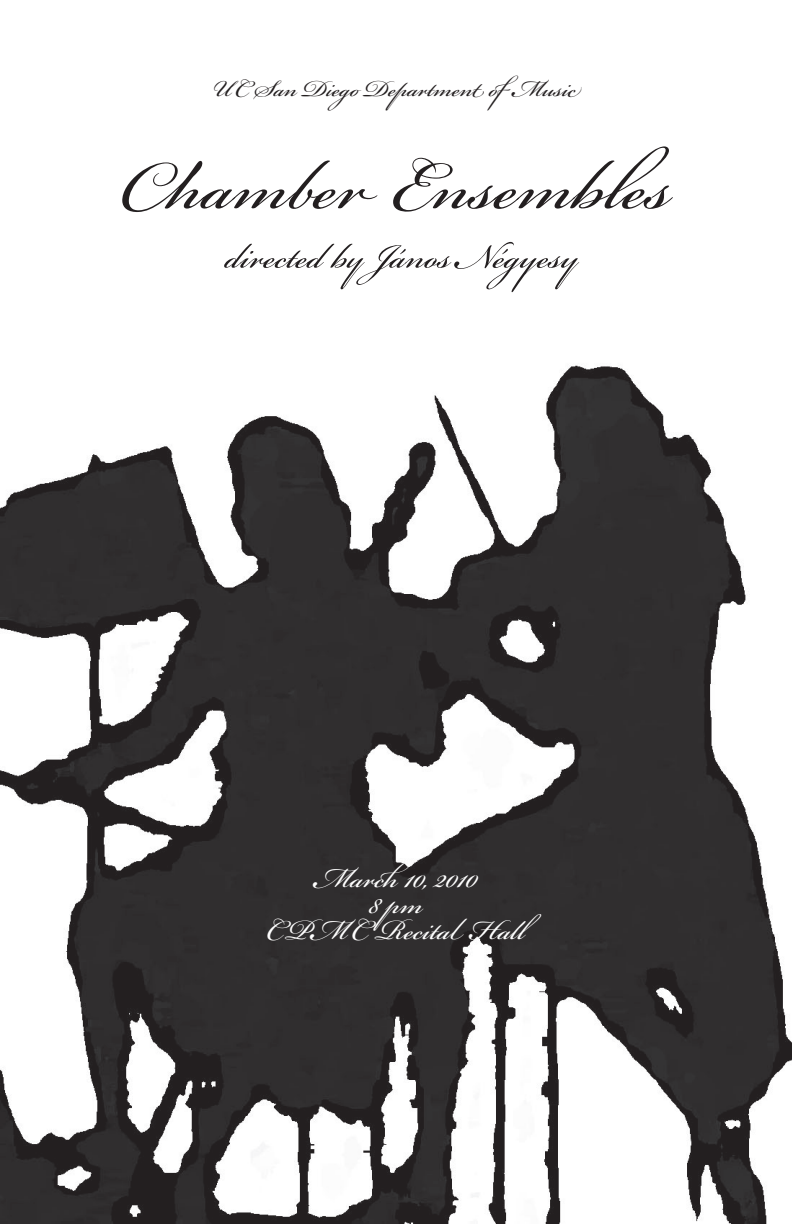
<style>
.page{position:relative;width:792px;height:1224px;background:#fff}
.page>*{position:absolute;margin:0;border:0;box-sizing:border-box;transform-origin:0 0}
.t1{font:108px "Bickham Script Pro";color:#231f20}
.t2{font:54px "Bickham Script Pro";color:#231f20}
.t3{font:44px "Bickham Script Pro";color:#fff}
.t4{font:36px "Bickham Script Pro";color:#231f20}
</style>
<div class="page">
<img style="left:0;top:365px;width:792px;height:859px">
<p class="t4" style="left:212px;top:63px;width:369px">UC San Diego Department ofMusic</p>
<h1 class="t1" style="left:121px;top:107px;width:553px">Chamber Ensembles</h1>
<p class="t2" style="left:226px;top:217px;width:355px">directed by János Négyesy</p>
<p class="t3" style="left:314px;top:846px;width:165px">March10, 2010</p>
<p class="t3" style="left:369px;top:872px;width:56px">8 pm</p>
<p class="t3" style="left:266px;top:898px;width:277px">CPMC Recital Hall</p>
</div>
